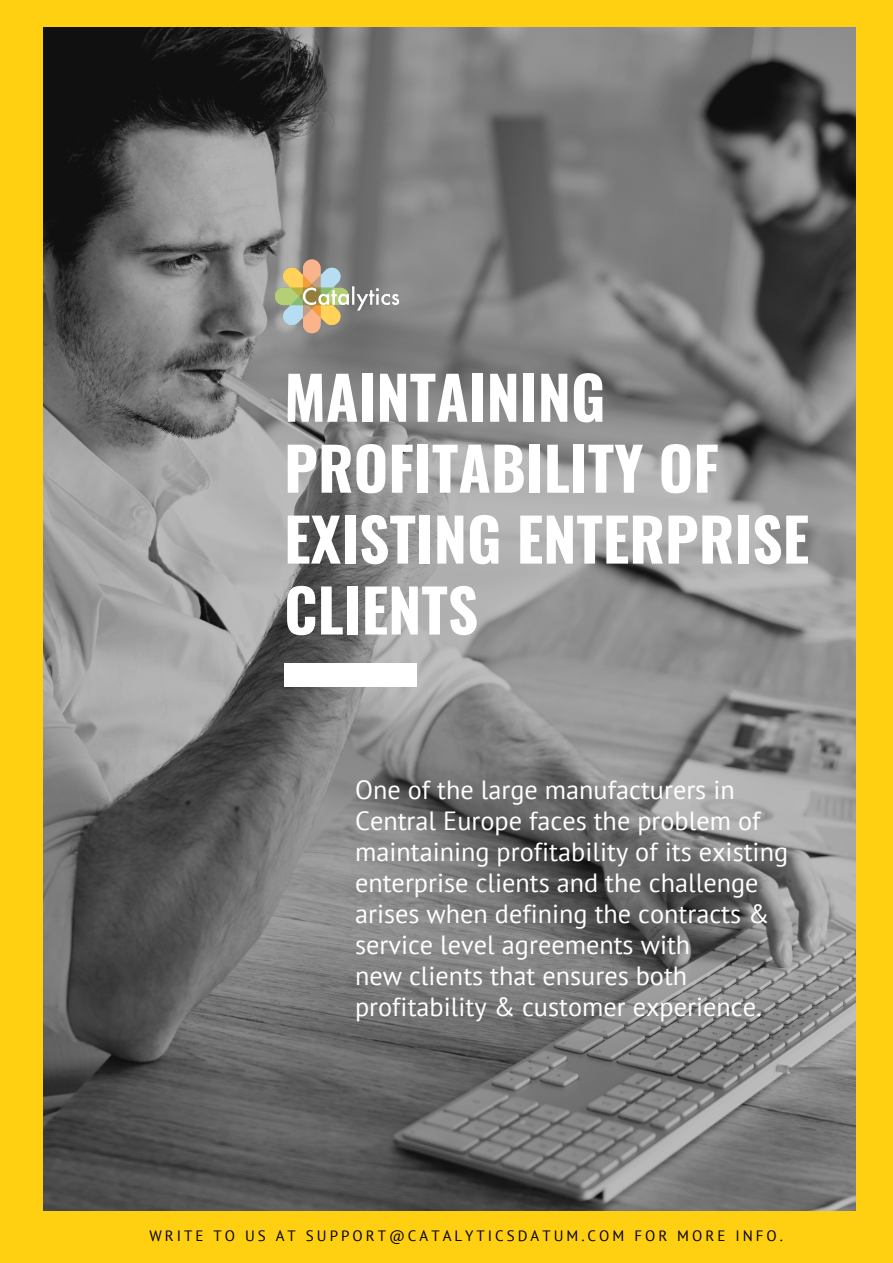
<style>
.page{position:relative;width:893px;height:1263px;background:#ffcf12}
.page>*{position:absolute;margin:0;border:0;box-sizing:border-box;transform-origin:0 0}
.t1{font:700 59.25px/70.9px "Oswald";color:#fff}
.t2{font:26.25px/31px "PT Sans";color:#fff}
.t3{font:15px "PT Sans";letter-spacing:.2em;color:#000}
</style>
<div class="page">
<img style="left:43px;top:27px;width:812px;height:1184px">
<div style="left:284px;top:663px;width:133px;height:24px;background:#fff"></div>
<img style="left:220px;top:217px;width:227px;height:161px">
<p class="t1" style="left:284px;top:360px;width:436px">MAINTAINING<br>PROFITABILITY OF</p>
<p class="t1" style="left:284px;top:501px;width:526px">EXISTING ENTERPRISE<br>CLIENTS</p>
<p class="t2" style="left:355px;top:774px;width:434px">One of the large manufacturers in Central Europe faces the problem of maintaining profitability of its existing enterprise clients and the challenge arises when defining the contracts &amp; service level agreements with</p>
<p class="t2" style="left:355px;top:960px;width:408px">new clients that ensures both profitability &amp; customer experience.</p>
<p class="t3" style="left:149px;top:1226px;width:635px">WRITE TO US AT SUPPORT@CATALYTICSDATUM.COM FOR MORE INFO.</p>
</div>
